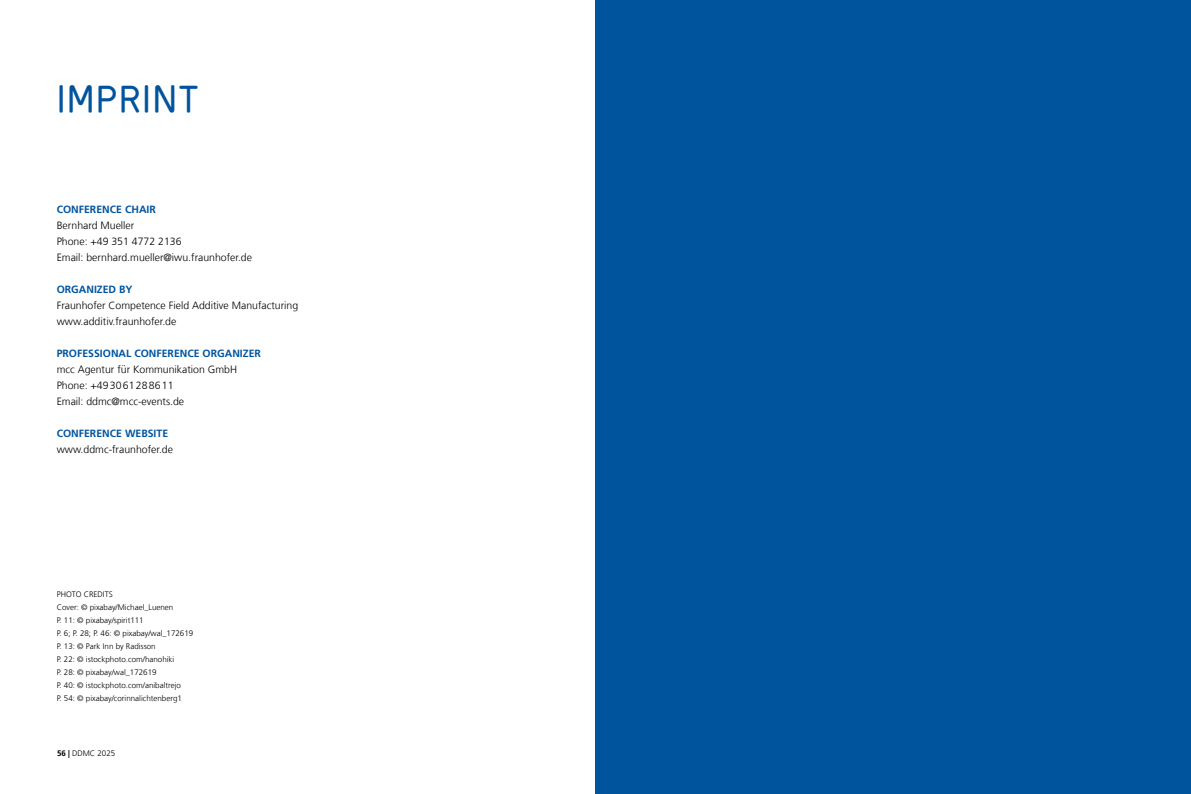
<style>
.page{position:relative;width:1191px;height:794px;background:#fff}
.page>*{position:absolute;margin:0;border:0;box-sizing:border-box;transform-origin:0 0}
.t1{font:40px "Sirucanorm";letter-spacing:.03em;color:#00549e}
.t2{font:300 10.5px/16px "Frutiger LT Com";color:#000}
.t3{font:700 10.5px "Frutiger LT Com";color:#00549e}
.t4{font:300 8px/13px "Frutiger LT Com";color:#000}
.s1{font-weight:700}
</style>
<div class="page">
<div style="left:595px;top:0;width:596px;height:794px;background:#00549e"></div>
<h1 class="t1" style="left:57px;top:76px;width:143px">IMPRINT</h1>
<h2 class="t3" style="left:57px;top:203px;width:101px">CONFERENCE CHAIR</h2>
<h2 class="t2" style="left:57px;top:217px;width:197px">Bernhard Mueller<br>Phone: +49 351 4772 2136<br>Email: bernhard.mueller@iwu.fraunhofer.de</h2>
<h2 class="t3" style="left:57px;top:283px;width:77px">ORGANIZED BY</h2>
<h2 class="t2" style="left:57px;top:297px;width:243px">Fraunhofer Competence Field Additive Manufacturing www.additiv.fraunhofer.de</h2>
<h2 class="t3" style="left:57px;top:347px;width:206px">PROFESSIONAL CONFERENCE ORGANIZER</h2>
<h2 class="t2" style="left:57px;top:362px;width:182px">mcc Agentur für Kommunikation GmbH<br>Phone: +493061288611<br>Email: ddmc@mcc-events.de</h2>
<h2 class="t3" style="left:57px;top:427px;width:113px">CONFERENCE WEBSITE</h2>
<h2 class="t2" style="left:57px;top:442px;width:118px">www.ddmc-fraunhofer.de</h2>
<p class="t4" style="left:57px;top:588px;width:138px">PHOTO CREDITS<br>Cover: © pixabay/Michael_Luenen<br>P. 11: © pixabay/spirit111<br>P. 6; P. 28; P. 46: © pixabay/wal_172619<br>P. 13: © Park Inn by Radisson<br>P. 22: © istockphoto.com/hanohiki<br>P. 28: © pixabay/wal_172619<br>P. 40: © istockphoto.com/anibaltrejo<br>P. 54: © pixabay/corinnalichtenberg1</p>
<p class="t4" style="left:57px;top:747px;width:60px"><span class="s1">56 |</span> DDMC 2025</p>
</div>
